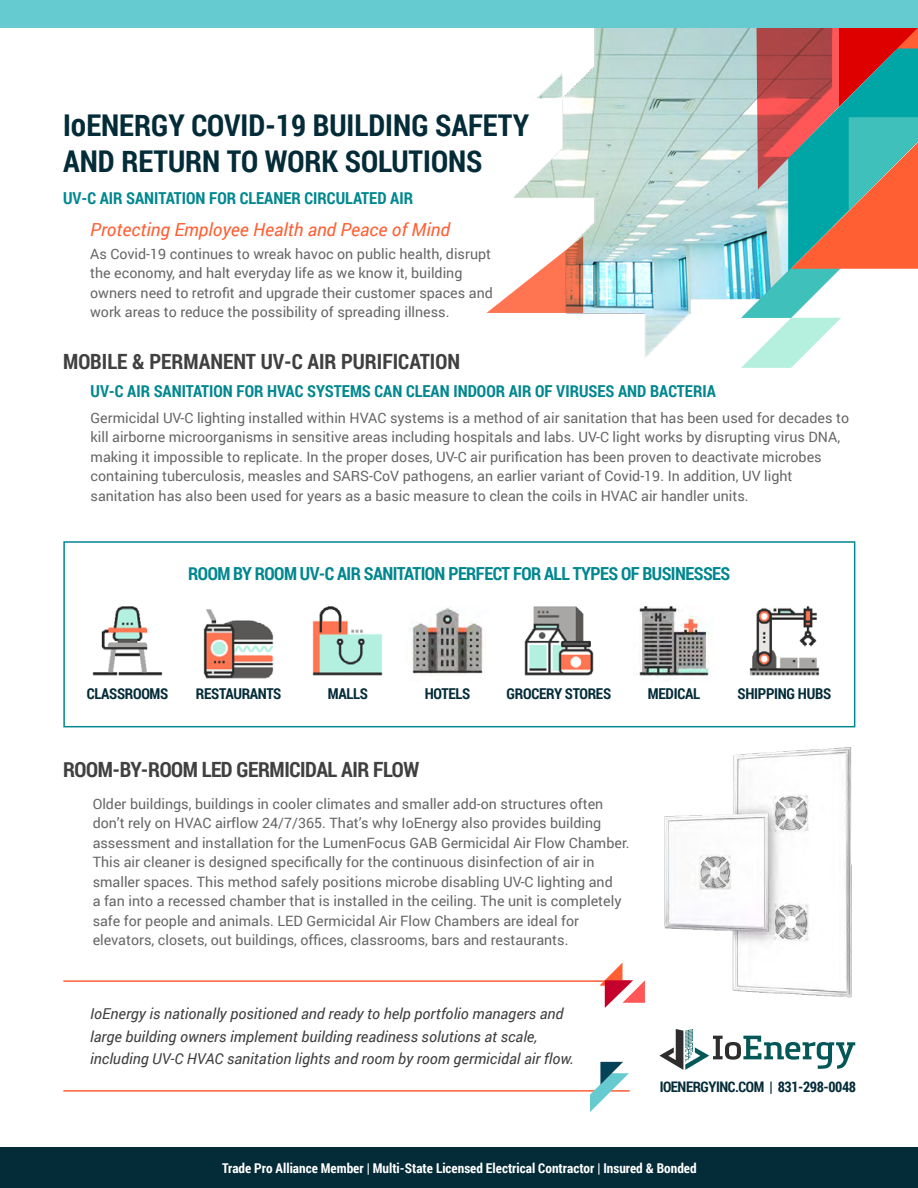
<style>
.page{position:relative;width:918px;height:1188px;background:#fff}
.page>*{position:absolute;margin:0;border:0;box-sizing:border-box;transform-origin:0 0}
.t1{font:700 30px/36px "Roboto Condensed";color:#032b38}
.t2{font:700 21px "Roboto Condensed";letter-spacing:-.005em;color:#404040}
.t3{font:700 18px "Roboto Condensed";letter-spacing:-.03em;color:#00878f}
.t4{font:italic 18px "Roboto";color:#ff5f33}
.t5{font:700 16.5px "Roboto Condensed";color:#00878f}
.t6{font:italic 15px/22.5px "Roboto";color:#404040}
.t7{font:700 15px "Roboto Condensed";letter-spacing:-.02em;color:#032b38}
.t8{font:700 14.55px "Roboto Condensed";letter-spacing:-.03em;color:#032b38}
.t9{font:14.25px/19.5px "Roboto";color:#666}
.t10{font:700 13.5px "Roboto Condensed";color:#fff}
</style>
<div class="page">
<img style="left:515px;top:28px;width:226px;height:330px">
<svg style="left:486px;top:236px;width:97px;height:77px"></svg>
<div style="left:0;top:0;width:918px;height:28px;background:#65cbd0"></div>
<svg style="left:659px;top:1029px;width:196px;height:41px"></svg>
<div style="left:0;top:1148px;width:918px;height:40px;background:#032b38"></div>
<hr style="left:63px;top:980px;width:567px;height:2px;background:#ff5f33">
<hr style="left:63px;top:1090px;width:567px;height:2px;background:#ff5f33">
<svg style="left:599px;top:963px;width:46px;height:45px"></svg>
<svg style="left:590px;top:1062px;width:39px;height:50px"></svg>
<div style="left:63px;top:541px;width:792px;height:186px;border:2px solid #00878f"></div>
<img style="left:92px;top:607px;width:71px;height:69px">
<img style="left:409px;top:607px;width:74px;height:67px">
<img style="left:203px;top:609px;width:71px;height:70px">
<img style="left:524px;top:607px;width:70px;height:69px">
<img style="left:312px;top:607px;width:71px;height:69px">
<img style="left:639px;top:607px;width:70px;height:72px">
<img style="left:749px;top:607px;width:71px;height:69px">
<img style="left:664px;top:747px;width:188px;height:251px">
<svg style="left:741px;top:28px;width:177px;height:340px"></svg>
<h1 class="t1" style="left:63px;top:106px;width:468px">IoENERGY COVID-19 BUILDING SAFETY<br>AND RETURN TO WORK SOLUTIONS</h1>
<p class="t5" style="left:63px;top:187px;width:351px">UV-C AIR SANITATION FOR CLEANER CIRCULATED AIR</p>
<p class="t4" style="left:90px;top:217px;width:361px">Protecting Employee Health and Peace of Mind</p>
<p class="t9" style="left:90px;top:244px;width:404px">As Covid-19 continues to wreak havoc on public health, disrupt the economy, and halt everyday life as we know it, building owners need to retrofit and upgrade their customer spaces and work areas to reduce the possibility of spreading illness.</p>
<h2 class="t2" style="left:63px;top:347px;width:398px">MOBILE &amp; PERMANENT UV-C AIR PURIFICATION</h2>
<p class="t5" style="left:91px;top:379px;width:627px">UV-C AIR SANITATION FOR HVAC SYSTEMS CAN CLEAN INDOOR AIR OF VIRUSES AND BACTERIA</p>
<p class="t9" style="left:91px;top:407px;width:760px">Germicidal UV-C lighting installed within HVAC systems is a method of air sanitation that has been used for decades to kill airborne microorganisms in sensitive areas including hospitals and labs. UV-C light works by disrupting virus DNA, making it impossible to replicate. In the proper doses, UV-C air purification has been proven to deactivate microbes containing tuberculosis, measles and SARS-CoV pathogens, an earlier variant of Covid-19. In addition, UV light sanitation has also been used for years as a basic measure to clean the coils in HVAC air handler units.</p>
<p class="t3" style="left:188px;top:561px;width:544px">ROOM BY ROOM UV-C AIR SANITATION PERFECT FOR ALL TYPES OF BUSINESSES</p>
<p class="t7" style="left:87px;top:683px;width:83px">CLASSROOMS</p>
<p class="t7" style="left:196px;top:683px;width:87px">RESTAURANTS</p>
<p class="t7" style="left:328px;top:683px;width:42px">MALLS</p>
<p class="t7" style="left:425px;top:683px;width:47px">HOTELS</p>
<p class="t7" style="left:507px;top:683px;width:106px">GROCERY STORES</p>
<p class="t7" style="left:648px;top:683px;width:54px">MEDICAL</p>
<p class="t7" style="left:738px;top:683px;width:95px">SHIPPING HUBS</p>
<h2 class="t2" style="left:63px;top:755px;width:358px">ROOM-BY-ROOM LED GERMICIDAL AIR FLOW</h2>
<p class="t9" style="left:93px;top:793px;width:538px">Older buildings, buildings in cooler climates and smaller add-on structures often don’t rely on HVAC airflow 24/7/365. That’s why IoEnergy also provides building assessment and installation for the LumenFocus GAB Germicidal Air Flow Chamber.<br>This air cleaner is designed specifically for the continuous disinfection of air in smaller spaces. This method safely positions microbe disabling UV-C lighting and<br>a fan into a recessed chamber that is installed in the ceiling. The unit is completely safe for people and animals. LED Germicidal Air Flow Chambers are ideal for elevators, closets, out buildings, offices, classrooms, bars and restaurants.</p>
<p class="t6" style="left:90px;top:1002px;width:485px">IoEnergy is nationally positioned and ready to help portfolio managers and large building owners implement building readiness solutions at scale, including UV-C HVAC sanitation lights and room by room germicidal air flow.</p>
<p class="t8" style="left:660px;top:1077px;width:198px">IOENERGYINC.COM | 831-298-0048</p>
<p class="t10" style="left:222px;top:1158px;width:476px">Trade Pro Alliance Member | Multi-State Licensed Electrical Contractor | Insured &amp; Bonded</p>
</div>
